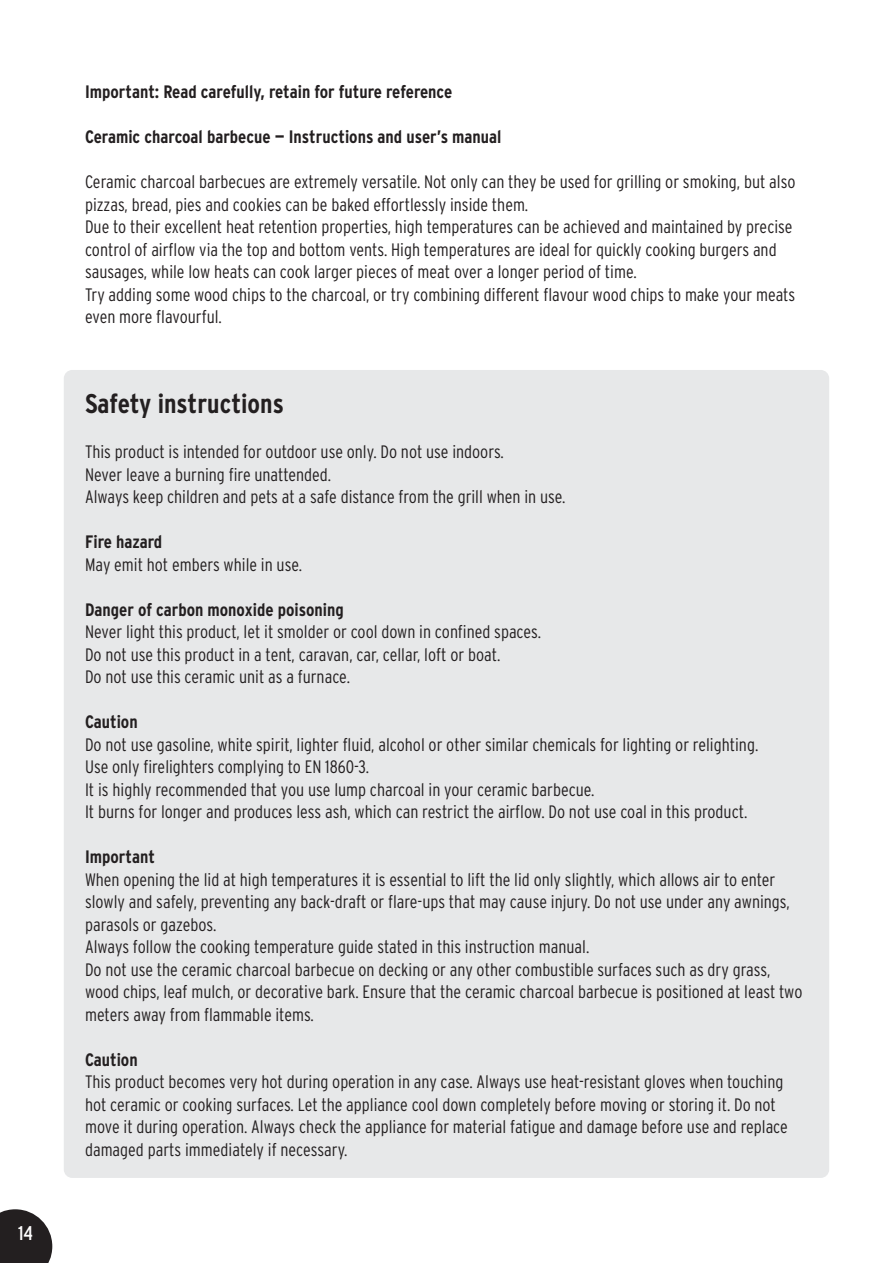
<style>
.page{position:relative;width:893px;height:1263px;background:#fff}
.page>*{position:absolute;margin:0;border:0;box-sizing:border-box;transform-origin:0 0}
.t1{font:700 condensed 27px "Interstate Plus";color:#231f20}
.t2{font:condensed 19.8px "Interstate Plus";color:#fff}
.t3{font:300 condensed 18px/22.5px "Interstate Plus";color:#231f20}
.t4{font:700 condensed 18px "Interstate Plus";color:#231f20}
</style>
<div class="page">
<svg style="left:0;top:1209px;width:52px;height:54px;background:#3d393a"></svg>
<div style="left:64px;top:370px;width:765px;height:808px;background:#e7e8e9;border-radius:9px"></div>
<p class="t2" style="left:18px;top:1221px;width:16px">14</p>
<p class="t4" style="left:85px;top:81px;width:369px">Important: Read carefully, retain for future reference</p>
<p class="t4" style="left:85px;top:126px;width:418px">Ceramic charcoal barbecue — Instructions and user’s manual</p>
<p class="t3" style="left:85px;top:171px;width:712px">Ceramic charcoal barbecues are extremely versatile. Not only can they be used for grilling or smoking, but also pizzas, bread, pies and cookies can be baked effortlessly inside them.<br>Due to their excellent heat retention properties, high temperatures can be achieved and maintained by precise control of airflow via the top and bottom vents. High temperatures are ideal for quickly cooking burgers and sausages, while low heats can cook larger pieces of meat over a longer period of time.<br>Try adding some wood chips to the charcoal, or try combining different flavour wood chips to make your meats even more flavourful.</p>
<h1 class="t1" style="left:85px;top:388px;width:200px">Safety instructions</h1>
<p class="t3" style="left:85px;top:441px;width:482px">This product is intended for outdoor use only. Do not use indoors.<br>Never leave a burning fire unattended.<br>Always keep children and pets at a safe distance from the grill when in use.</p>
<p class="t4" style="left:85px;top:531px;width:79px">Fire hazard</p>
<p class="t3" style="left:85px;top:553px;width:219px">May emit hot embers while in use.</p>
<p class="t4" style="left:85px;top:599px;width:260px">Danger of carbon monoxide poisoning</p>
<p class="t3" style="left:85px;top:621px;width:457px">Never light this product, let it smolder or cool down in confined spaces.<br>Do not use this product in a tent, caravan, car, cellar, loft or boat.<br>Do not use this ceramic unit as a furnace.</p>
<p class="t4" style="left:85px;top:711px;width:54px">Caution</p>
<p class="t3" style="left:85px;top:733px;width:675px">Do not use gasoline, white spirit, lighter fluid, alcohol or other similar chemicals for lighting or relighting.<br>Use only firelighters complying to EN 1860-3.<br>It is highly recommended that you use lump charcoal in your ceramic barbecue.<br>It burns for longer and produces less ash, which can restrict the airflow. Do not use coal in this product.</p>
<p class="t4" style="left:85px;top:846px;width:71px">Important</p>
<p class="t3" style="left:85px;top:868px;width:719px">When opening the lid at high temperatures it is essential to lift the lid only slightly, which allows air to enter slowly and safely, preventing any back-draft or flare-ups that may cause injury. Do not use under any awnings, parasols or gazebos.<br>Always follow the cooking temperature guide stated in this instruction manual.<br>Do not use the ceramic charcoal barbecue on decking or any other combustible surfaces such as dry grass, wood chips, leaf mulch, or decorative bark. Ensure that the ceramic charcoal barbecue is positioned at least two meters away from flammable items.</p>
<p class="t4" style="left:85px;top:1049px;width:54px">Caution</p>
<p class="t3" style="left:85px;top:1071px;width:704px">This product becomes very hot during operation in any case. Always use heat-resistant gloves when touching hot ceramic or cooking surfaces. Let the appliance cool down completely before moving or storing it. Do not move it during operation. Always check the appliance for material fatigue and damage before use and replace damaged parts immediately if necessary.</p>
</div>
